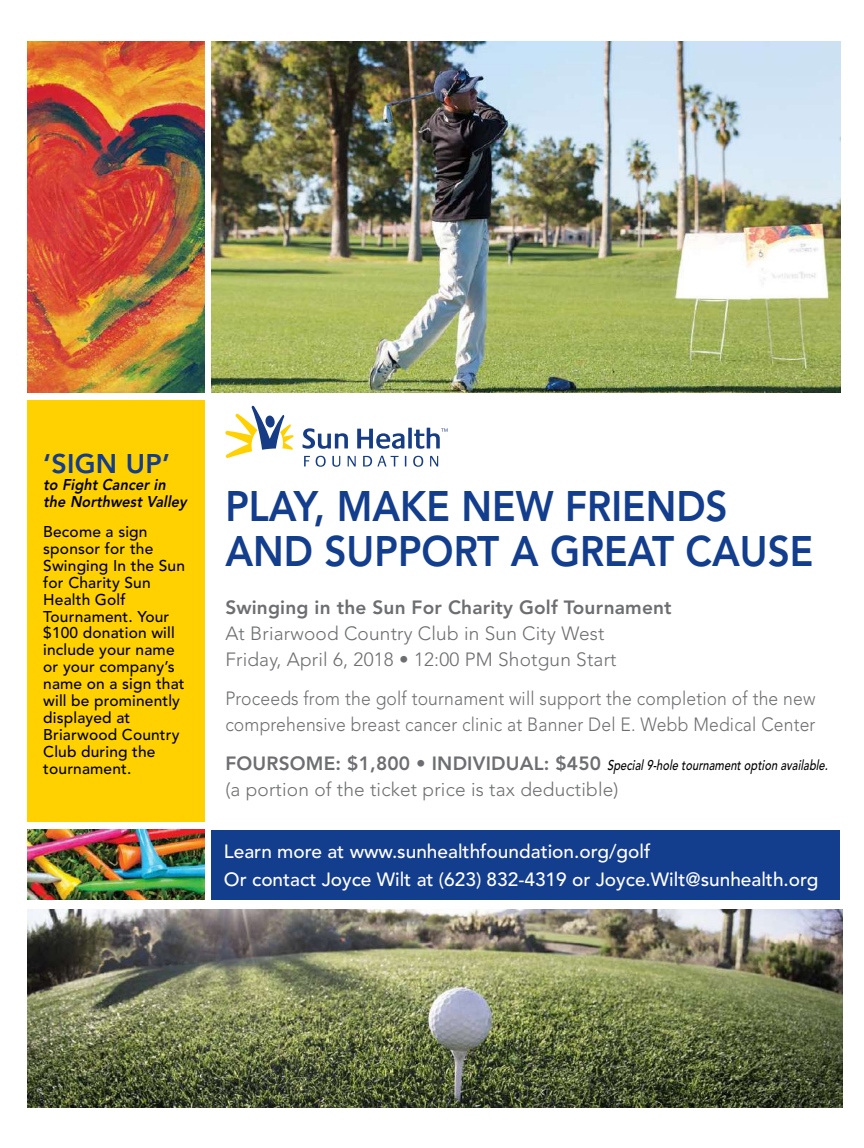
<style>
.page{position:relative;width:864px;height:1148px;background:#fff}
.page>*{position:absolute;margin:0;border:0;box-sizing:border-box;transform-origin:0 0}
.t1{font:800 42.3px/45.2px "Avenir";color:#133d8d;scale:.91 1}
.t2{font:800 26.85px "Avenir";letter-spacing:.01em;color:#133d8d}
.t3{font:300 19.05px/26.1px "Avenir";letter-spacing:.01em;color:#6d6e71;scale:.92 1}
.t4{font:300 19.05px/26.1px "Avenir";letter-spacing:.01em;color:#6d6e71}
.t5{font:500 19.05px/28.2px "Avenir";color:#fff}
.t6{font:800 19.05px "Avenir";letter-spacing:.01em;color:#6d6e71}
.t7{font:500 15.6px/17px "Avenir";letter-spacing:.01em;color:#000}
.t8{font:italic 800 15.6px/17px "Avenir";color:#000;scale:.92 1}
.t9{font:italic 500 14.1px "Avenir";color:#000;scale:.78 1}
.s1{font-weight:800;font-style:normal;font-size:19.05px;color:#6d6e71}
</style>
<div class="page">
<hr style="left:863px;top:0;width:1px;height:1098px;background:#ebebf4">
<div style="left:27px;top:400px;width:178px;height:421px;background:#ffd100"></div>
<img style="left:211px;top:42px;width:629px;height:351px">
<img style="left:27px;top:42px;width:178px;height:351px">
<img style="left:27px;top:829px;width:178px;height:70px">
<svg style="left:225px;top:406px;width:68px;height:52px"></svg>
<svg style="left:304px;top:456px;width:6px;height:10px"></svg>
<svg style="left:316px;top:456px;width:10px;height:11px"></svg>
<svg style="left:332px;top:456px;width:8px;height:11px"></svg>
<svg style="left:348px;top:456px;width:8px;height:10px"></svg>
<svg style="left:363px;top:456px;width:36px;height:10px"></svg>
<svg style="left:413px;top:456px;width:10px;height:11px"></svg>
<svg style="left:430px;top:456px;width:8px;height:10px"></svg>
<svg style="left:303px;top:428px;width:45px;height:21px"></svg>
<svg style="left:357px;top:428px;width:47px;height:21px"></svg>
<svg style="left:408px;top:427px;width:4px;height:21px"></svg>
<svg style="left:414px;top:427px;width:34px;height:22px"></svg>
<div style="left:211px;top:829px;width:629px;height:70px;background:#133d8d"></div>
<img style="left:27px;top:909px;width:815px;height:198px">
<h2 class="t2" style="left:43px;top:448px;width:128px">‘SIGN UP’</h2>
<p class="t8" style="left:43px;top:476px;width:157px">to Fight Cancer in the Northwest Valley</p>
<p class="t7" style="left:43px;top:523px;width:143px">Become a sign sponsor for the<br>Swinging In the Sun for Charity Sun<br>Health Golf<br>Tournament. Your $100 donation will include your name or your company’s name on a sign that will be prominently displayed at<br>Briarwood Country<br>Club during the tournament.</p>
<h1 class="t1" style="left:225px;top:483px;width:648px">PLAY, MAKE NEW FRIENDS<br>AND SUPPORT A GREAT CAUSE</h1>
<p class="t6" style="left:225px;top:595px;width:448px">Swinging in the Sun For Charity Golf Tournament</p>
<p class="t4" style="left:225px;top:620px;width:393px">At Briarwood Country Club in Sun City West<br>Friday, April 6, 2018 • 12:00 PM Shotgun Start</p>
<p class="t3" style="left:225px;top:685px;width:643px">Proceeds from the golf tournament will support the completion of the new comprehensive breast cancer clinic at Banner Del E. Webb Medical Center</p>
<p class="t9" style="left:225px;top:756px;width:778px"><span class="s1">F O U R S O M E : $ 1 , 8 0 0 • I N D I V I D U A L : $ 4 5 0</span> Special9-hole tournamentoption available.</p>
<p class="t4" style="left:225px;top:776px;width:395px">(a portion of the ticket price is tax deductible)</p>
<p class="t5" style="left:224px;top:837px;width:596px">Learn more at www.sunhealthfoundation.org/golf<br>Or contact Joyce Wilt at (623) 832-4319 or Joyce.Wilt@sunhealth.org</p>
</div>
